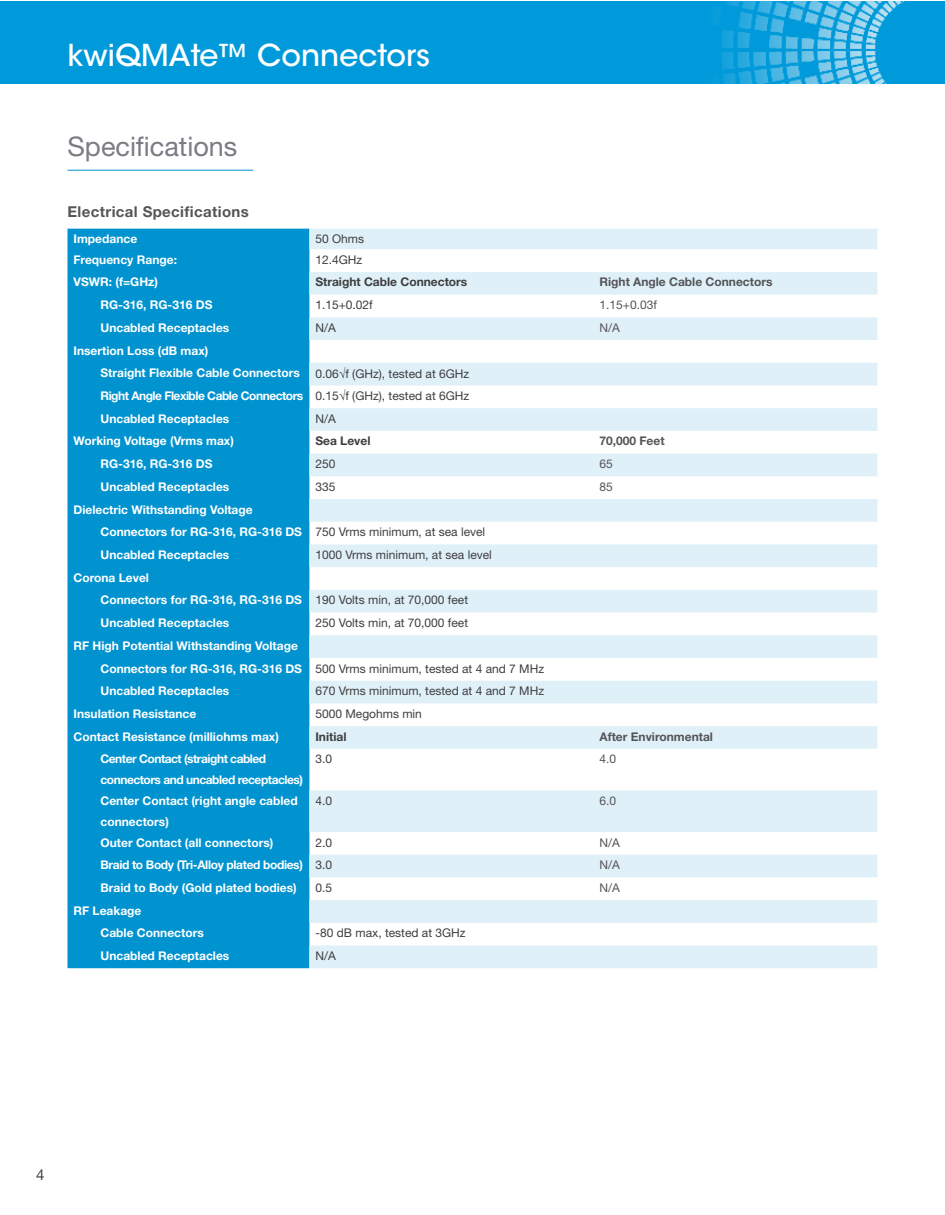
<style>
.page{position:relative;width:945px;height:1215px;background:#fff}
.page>*{position:absolute;margin:0;border:0;box-sizing:border-box;transform-origin:0 0}
.t1{font:500 30px "ITC Avant Garde Std";color:#fff}
.TOCProduct_Name{font:27px "Helvetica Neue LT Pro";color:#7b7b83}
.bullet_heads{font:700 15px "Helvetica Neue LT Pro";letter-spacing:.025em;color:#545557}
.t2{font:15px "Helvetica Neue LT Pro";color:#3e4044}
.Overview_Paragraph{font:700 12px/21px "Helvetica Neue LT Pro";color:#fff}
.Overview_Paragraph-2{font:12px "Helvetica Neue LT Pro";color:#3e3e3f}
.Overview_Paragraph-3{font:700 12px/21px "Helvetica Neue LT Pro";letter-spacing:-.04em;color:#fff}
.Overview_Paragraph-4{font:700 12px "Helvetica Neue LT Pro";color:#545557}
.Overview_Paragraph-5{font:700 12px "Helvetica Neue LT Pro";color:#3e3e3f}
.Overview_Paragraph-6{font:700 12px "Helvetica Neue LT Pro";letter-spacing:-.03em;color:#fff}
.Overview_Paragraph-7{font:12px "Helvetica Neue LT Pro";color:#545557}
.s1{font-family:"Arial Narrow"}
</style>
<div class="page">
<div style="left:0;top:1px;width:945px;height:83px;background:#009ada"></div>
<img style="left:716px;top:1px;width:190px;height:83px">
<div style="left:68px;top:229px;width:241px;height:739px;background:#0093d0"></div>
<svg style="left:309px;top:229px;width:569px;height:739px;fill:#e5f2fa"></svg>
<hr style="left:68px;top:170px;width:185px;height:1px;background:#0093d0">
<p class="t1" style="left:68px;top:36px;width:364px">kwiQMAte™ Connectors</p>
<p class="TOCProduct_Name" style="left:68px;top:130px;width:171px">Specifications</p>
<p class="bullet_heads" style="left:68px;top:202px;width:183px">Electrical Specifications</p>
<p class="Overview_Paragraph" style="left:74px;top:228px;width:65px">Impedance</p>
<p class="Overview_Paragraph-2" style="left:315px;top:232px;width:50px">50 Ohms</p>
<p class="Overview_Paragraph" style="left:74px;top:249px;width:105px">Frequency Range:</p>
<p class="Overview_Paragraph-2" style="left:315px;top:252px;width:48px">12.4GHz</p>
<p class="Overview_Paragraph" style="left:74px;top:271px;width:86px">VSWR: (f=GHz)</p>
<p class="Overview_Paragraph-5" style="left:315px;top:275px;width:154px">Straight Cable Connectors</p>
<p class="Overview_Paragraph-4" style="left:599px;top:275px;width:175px">Right Angle Cable Connectors</p>
<p class="Overview_Paragraph" style="left:100px;top:294px;width:114px">RG-316, RG-316 DS</p>
<p class="Overview_Paragraph-2" style="left:315px;top:298px;width:59px">1.15+0.02f</p>
<p class="Overview_Paragraph-7" style="left:599px;top:298px;width:59px">1.15+0.03f</p>
<p class="Overview_Paragraph" style="left:100px;top:317px;width:130px">Uncabled Receptacles</p>
<p class="Overview_Paragraph-2" style="left:315px;top:320px;width:22px">N/A</p>
<p class="Overview_Paragraph-7" style="left:599px;top:320px;width:22px">N/A</p>
<p class="Overview_Paragraph" style="left:74px;top:339px;width:136px">Insertion Loss (dB max)</p>
<p class="Overview_Paragraph" style="left:100px;top:362px;width:201px">Straight Flexible Cable Connectors</p>
<p class="Overview_Paragraph-2" style="left:315px;top:366px;width:155px">0.06<span class="s1">√</span>f (GHz), tested at 6GHz</p>
<p class="Overview_Paragraph-3" style="left:100px;top:385px;width:204px">Right Angle Flexible Cable Connectors</p>
<p class="Overview_Paragraph-2" style="left:315px;top:389px;width:155px">0.15<span class="s1">√</span>f (GHz), tested at 6GHz</p>
<p class="Overview_Paragraph" style="left:100px;top:408px;width:130px">Uncabled Receptacles</p>
<p class="Overview_Paragraph-2" style="left:315px;top:411px;width:22px">N/A</p>
<p class="Overview_Paragraph" style="left:74px;top:430px;width:162px">Working Voltage (Vrms max)</p>
<p class="Overview_Paragraph-5" style="left:315px;top:434px;width:57px">Sea Level</p>
<p class="Overview_Paragraph-4" style="left:599px;top:434px;width:67px">70,000 Feet</p>
<p class="Overview_Paragraph" style="left:100px;top:453px;width:114px">RG-316, RG-316 DS</p>
<p class="Overview_Paragraph-2" style="left:315px;top:456px;width:22px">250</p>
<p class="Overview_Paragraph-7" style="left:599px;top:456px;width:15px">65</p>
<p class="Overview_Paragraph" style="left:100px;top:476px;width:130px">Uncabled Receptacles</p>
<p class="Overview_Paragraph-2" style="left:315px;top:479px;width:22px">335</p>
<p class="Overview_Paragraph-7" style="left:599px;top:479px;width:15px">85</p>
<p class="Overview_Paragraph" style="left:74px;top:498px;width:181px">Dielectric Withstanding Voltage</p>
<p class="Overview_Paragraph" style="left:100px;top:521px;width:203px">Connectors for RG-316, RG-316 DS</p>
<p class="Overview_Paragraph-2" style="left:315px;top:525px;width:171px">750 Vrms minimum, at sea level</p>
<p class="Overview_Paragraph" style="left:100px;top:544px;width:130px">Uncabled Receptacles</p>
<p class="Overview_Paragraph-2" style="left:315px;top:547px;width:178px">1000 Vrms minimum, at sea level</p>
<p class="Overview_Paragraph" style="left:74px;top:567px;width:77px">Corona Level</p>
<p class="Overview_Paragraph" style="left:100px;top:589px;width:203px">Connectors for RG-316, RG-316 DS</p>
<p class="Overview_Paragraph-2" style="left:315px;top:593px;width:154px">190 Volts min, at 70,000 feet</p>
<p class="Overview_Paragraph" style="left:100px;top:612px;width:130px">Uncabled Receptacles</p>
<p class="Overview_Paragraph-2" style="left:315px;top:615px;width:154px">250 Volts min, at 70,000 feet</p>
<p class="Overview_Paragraph" style="left:74px;top:635px;width:226px">RF High Potential Withstanding Voltage</p>
<p class="Overview_Paragraph" style="left:100px;top:657px;width:203px">Connectors for RG-316, RG-316 DS</p>
<p class="Overview_Paragraph-2" style="left:315px;top:661px;width:230px">500 Vrms minimum, tested at 4 and 7 MHz</p>
<p class="Overview_Paragraph" style="left:100px;top:680px;width:130px">Uncabled Receptacles</p>
<p class="Overview_Paragraph-2" style="left:315px;top:684px;width:230px">670 Vrms minimum, tested at 4 and 7 MHz</p>
<p class="Overview_Paragraph" style="left:74px;top:703px;width:124px">Insulation Resistance</p>
<p class="Overview_Paragraph-2" style="left:315px;top:706px;width:108px">5000 Megohms min</p>
<p class="Overview_Paragraph" style="left:74px;top:726px;width:207px">Contact Resistance (milliohms max)</p>
<p class="Overview_Paragraph-5" style="left:315px;top:729px;width:33px">Initial</p>
<p class="Overview_Paragraph-4" style="left:599px;top:729px;width:115px">After Environmental</p>
<p class="Overview_Paragraph-3" style="left:100px;top:748px;width:204px">Center Contact (straight cabled connectors and uncabled receptacles)</p>
<p class="Overview_Paragraph-2" style="left:315px;top:752px;width:18px">3.0</p>
<p class="Overview_Paragraph-7" style="left:599px;top:752px;width:18px">4.0</p>
<p class="Overview_Paragraph" style="left:100px;top:790px;width:199px">Center Contact (right angle cabled connectors)</p>
<p class="Overview_Paragraph-2" style="left:315px;top:793px;width:18px">4.0</p>
<p class="Overview_Paragraph-7" style="left:599px;top:793px;width:18px">6.0</p>
<p class="Overview_Paragraph" style="left:100px;top:831px;width:174px">Outer Contact (all connectors)</p>
<p class="Overview_Paragraph-2" style="left:315px;top:835px;width:18px">2.0</p>
<p class="Overview_Paragraph-7" style="left:599px;top:835px;width:22px">N/A</p>
<p class="Overview_Paragraph-6" style="left:100px;top:857px;width:204px">Braid to Body (Tri-Alloy plated bodies)</p>
<p class="Overview_Paragraph-2" style="left:315px;top:858px;width:18px">3.0</p>
<p class="Overview_Paragraph-7" style="left:599px;top:858px;width:22px">N/A</p>
<p class="Overview_Paragraph" style="left:100px;top:877px;width:198px">Braid to Body (Gold plated bodies)</p>
<p class="Overview_Paragraph-2" style="left:315px;top:880px;width:18px">0.5</p>
<p class="Overview_Paragraph-7" style="left:599px;top:880px;width:22px">N/A</p>
<p class="Overview_Paragraph" style="left:74px;top:900px;width:70px">RF Leakage</p>
<p class="Overview_Paragraph" style="left:100px;top:922px;width:105px">Cable Connectors</p>
<p class="Overview_Paragraph-2" style="left:315px;top:926px;width:152px">-80 dB max, tested at 3GHz</p>
<p class="Overview_Paragraph" style="left:100px;top:945px;width:130px">Uncabled Receptacles</p>
<p class="Overview_Paragraph-2" style="left:315px;top:948px;width:22px">N/A</p>
<p class="t2" style="left:36px;top:1165px;width:10px">4</p>
</div>
